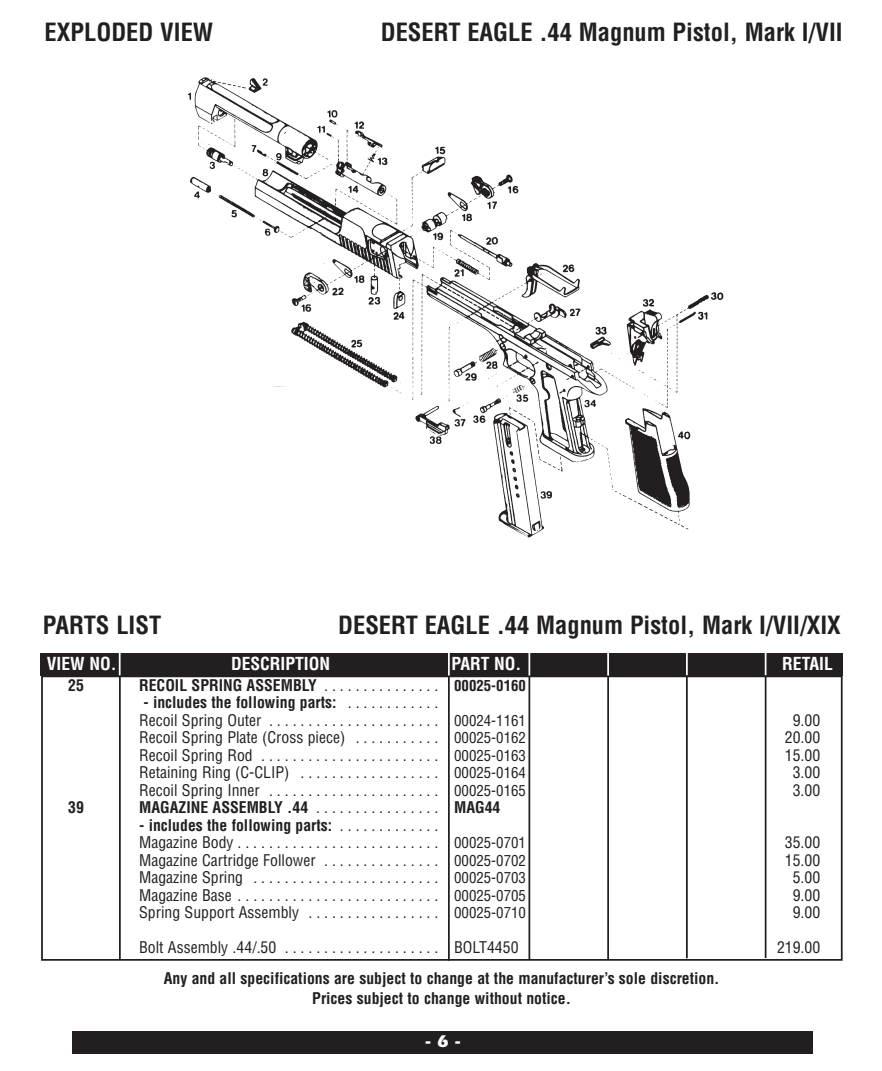
<style>
.page{position:relative;width:882px;height:1071px;background:#fff}
.page>*{position:absolute;margin:0;border:0;box-sizing:border-box;transform-origin:0 0}
.t1{font:700 condensed 24.5px "Helvetica";color:#231f20}
.t2{font:700 condensed 17.5px "Helvetica";color:#fff}
.t3{font:700 17.5px "Itc Eras";color:#fff}
.t4{font:condensed 15.75px/17.5px "Helvetica";color:#231f20}
.t5{font:700 condensed 15.75px/20.1px "Helvetica";color:#231f20;text-align:center}
.s1{font-weight:400}
.s2{font-size:14.88px}
.s3{font-weight:700}
</style>
<div class="page">
<div style="left:73px;top:1032px;width:740px;height:22px;background:#231f20"></div>
<div style="left:41px;top:675px;width:802px;height:286px;border:2px solid #231f20"></div>
<div style="left:40px;top:654px;width:803px;height:22px;background:#231f20"></div>
<hr style="left:119px;top:674px;width:2px;height:286px;background:#231f20">
<hr style="left:448px;top:674px;width:2px;height:287px;background:#231f20">
<hr style="left:529px;top:674px;width:1px;height:285px;background:#231f20">
<hr style="left:607px;top:674px;width:2px;height:285px;background:#231f20">
<hr style="left:686px;top:674px;width:2px;height:284px;background:#231f20">
<hr style="left:765px;top:674px;width:2px;height:284px;background:#231f20">
<hr style="left:119px;top:650px;width:2px;height:25px;background:#fff">
<hr style="left:448px;top:650px;width:2px;height:25px;background:#fff">
<svg style="left:529px;top:654px;width:1px;height:21px"></svg>
<hr style="left:607px;top:650px;width:2px;height:25px;background:#fff">
<hr style="left:686px;top:650px;width:2px;height:25px;background:#fff">
<hr style="left:765px;top:650px;width:2px;height:25px;background:#fff">
<img style="left:187px;top:77px;width:537px;height:461px">
<div style="left:690px;top:441px;width:71px;height:103px;background:#fff"></div>
<h1 class="t1" style="left:45px;top:23px;width:170px">EXPLODED VIEW</h1>
<h1 class="t1" style="left:381px;top:23px;width:463px">DESERT EAGLE .44 Magnum Pistol, Mark I/VII</h1>
<h1 class="t1" style="left:43px;top:616px;width:120px">PARTS LIST</h1>
<h1 class="t1" style="left:338px;top:616px;width:504px">DESERT EAGLE .44 Magnum Pistol, Mark I/VII/XIX</h1>
<p class="t5" style="left:68px;top:676px;width:17px">25</p>
<p class="t5" style="left:139px;top:676px;width:388px">RECOIL SPRING ASSEMBLY <span class="s1">. . . . . . . . . . . . . . .</span> <span class="s2">00025-0160</span></p>
<p class="t4" style="left:139px;top:695px;width:388px"><span class="s3">- includes the following parts:</span> . . . . . . . . . . . .<br>Recoil Spring Outer . . . . . . . . . . . . . . . . . . . . . . <span class="s2">00024-1161</span></p>
<p class="t2" style="left:47px;top:657px;width:71px">VIEW NO.</p>
<p class="t2" style="left:231px;top:657px;width:101px">DESCRIPTION</p>
<p class="t2" style="left:452px;top:657px;width:71px">PART NO.</p>
<p class="t2" style="left:782px;top:657px;width:52px">RETAIL</p>
<p class="t4" style="left:793px;top:713px;width:29px">9.00</p>
<p class="t4" style="left:139px;top:730px;width:388px">Recoil Spring Plate (Cross piece) . . . . . . . . . . . <span class="s2">00025-0162</span></p>
<p class="t4" style="left:785px;top:730px;width:37px">20.00</p>
<p class="t4" style="left:139px;top:748px;width:388px">Recoil Spring Rod . . . . . . . . . . . . . . . . . . . . . . . <span class="s2">00025-0163</span></p>
<p class="t4" style="left:785px;top:748px;width:37px">15.00</p>
<p class="t4" style="left:139px;top:765px;width:388px">Retaining Ring (C-CLIP) . . . . . . . . . . . . . . . . . . <span class="s2">00025-0164</span></p>
<p class="t4" style="left:793px;top:765px;width:29px">3.00</p>
<p class="t4" style="left:139px;top:783px;width:388px">Recoil Spring Inner . . . . . . . . . . . . . . . . . . . . . . <span class="s2">00025-0165</span></p>
<p class="t4" style="left:793px;top:783px;width:29px">3.00</p>
<p class="t5" style="left:68px;top:799px;width:17px">39</p>
<p class="t5" style="left:139px;top:799px;width:363px">MAGAZINE ASSEMBLY .44 <span class="s1">. . . . . . . . . . . . . . . .</span> MAG44</p>
<p class="t4" style="left:139px;top:818px;width:388px"><span class="s3">- includes the following parts:</span> . . . . . . . . . . . . .<br>Magazine Body . . . . . . . . . . . . . . . . . . . . . . . . . . <span class="s2">00025-0701</span></p>
<p class="t4" style="left:785px;top:835px;width:37px">35.00</p>
<p class="t4" style="left:139px;top:853px;width:388px">Magazine Cartridge Follower . . . . . . . . . . . . . . . <span class="s2">00025-0702</span></p>
<p class="t4" style="left:785px;top:853px;width:37px">15.00</p>
<p class="t4" style="left:139px;top:870px;width:388px">Magazine Spring . . . . . . . . . . . . . . . . . . . . . . . . <span class="s2">00025-0703</span></p>
<p class="t4" style="left:793px;top:870px;width:29px">5.00</p>
<p class="t4" style="left:139px;top:888px;width:388px">Magazine Base . . . . . . . . . . . . . . . . . . . . . . . . . . <span class="s2">00025-0705</span></p>
<p class="t4" style="left:793px;top:888px;width:29px">9.00</p>
<p class="t4" style="left:139px;top:905px;width:388px">Spring Support Assembly . . . . . . . . . . . . . . . . . <span class="s2">00025-0710</span></p>
<p class="t4" style="left:793px;top:905px;width:29px">9.00</p>
<p class="t4" style="left:139px;top:940px;width:381px">Bolt Assembly .44/.50 . . . . . . . . . . . . . . . . . . . . BOLT4450</p>
<p class="t4" style="left:777px;top:940px;width:45px">219.00</p>
<p class="t5" style="left:164px;top:970px;width:557px">Any and all specifications are subject to change at the manufacturer’s sole discretion.<br>Prices subject to change without notice.</p>
<p class="t3" style="left:425px;top:1035px;width:36px">- 6 -</p>
</div>
